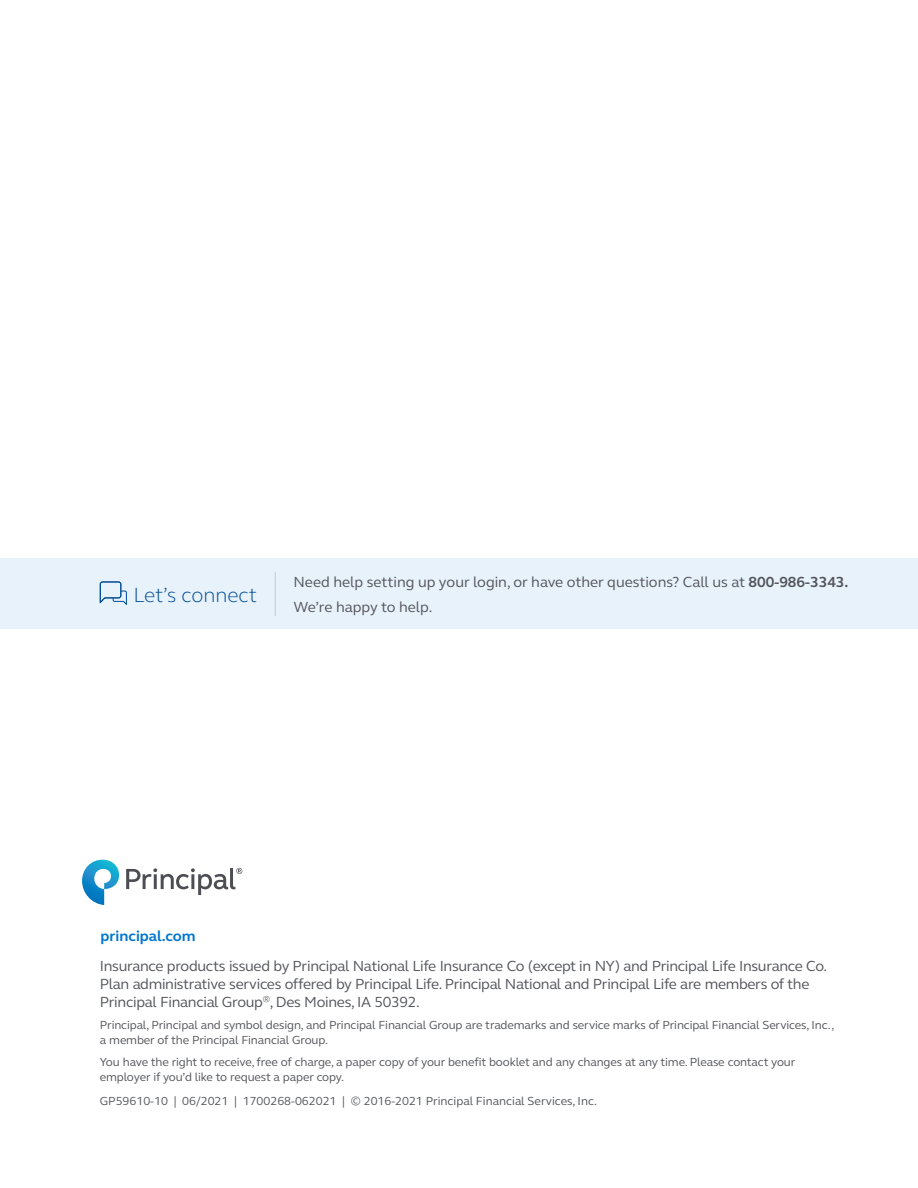
<style>
.page{position:relative;width:918px;height:1188px;background:#fff}
.page>*{position:absolute;margin:0;border:0;box-sizing:border-box;transform-origin:0 0}
.t1{font:300 21px "FS Elliot Pro";color:#004c97}
.t2{font:15px/18px "FS Elliot Pro";letter-spacing:-.02em;color:#54555a}
.t3{font:15px/24.8px "FS Elliot Pro";color:#54555a}
.t4{font:700 15px "FS Elliot Pro";color:#0076cf}
.t5{font:12px/15px "FS Elliot Pro";letter-spacing:-.01em;color:#54555a}
.s1{font-weight:700}
</style>
<div class="page">
<svg style="left:82px;top:860px;width:37px;height:45px"></svg>
<svg style="left:126px;top:868px;width:116px;height:27px"></svg>
<div style="left:0;top:559px;width:918px;height:70px;background:#e7f2fb"></div>
<svg style="left:99px;top:581px;width:28px;height:24px"></svg>
<hr style="left:275px;top:572px;width:1px;height:44px;background:#ccc9c8">
<h1 class="t1" style="left:133px;top:581px;width:125px">Let’s connect</h1>
<p class="t3" style="left:293px;top:570px;width:557px">Need help setting up your login, or have other questions? Call us at <span class="s1">800-986-3343.<br></span>We’re happy to help.</p>
<p class="t4" style="left:101px;top:926px;width:97px">principal.com</p>
<p class="t2" style="left:100px;top:957px;width:729px">Insurance products issued by Principal National Life Insurance Co (except in NY) and Principal Life Insurance Co.<br>Plan administrative services offered by Principal Life. Principal National and Principal Life are members of the<br>Principal Financial Group<sup>®</sup>, Des Moines, IA 50392.</p>
<p class="t5" style="left:100px;top:1017px;width:736px">Principal, Principal and symbol design, and Principal Financial Group are trademarks and service marks of Principal Financial Services, Inc., a member of the Principal Financial Group.</p>
<p class="t5" style="left:100px;top:1054px;width:697px">You have the right to receive, free of charge, a paper copy of your benefit booklet and any changes at any time. Please contact your employer if you’d like to request a paper copy.</p>
<p class="t5" style="left:100px;top:1093px;width:499px">GP59610-10 | 06/2021 | 1700268-062021 | © 2016-2021 Principal Financial Services, Inc.</p>
</div>
